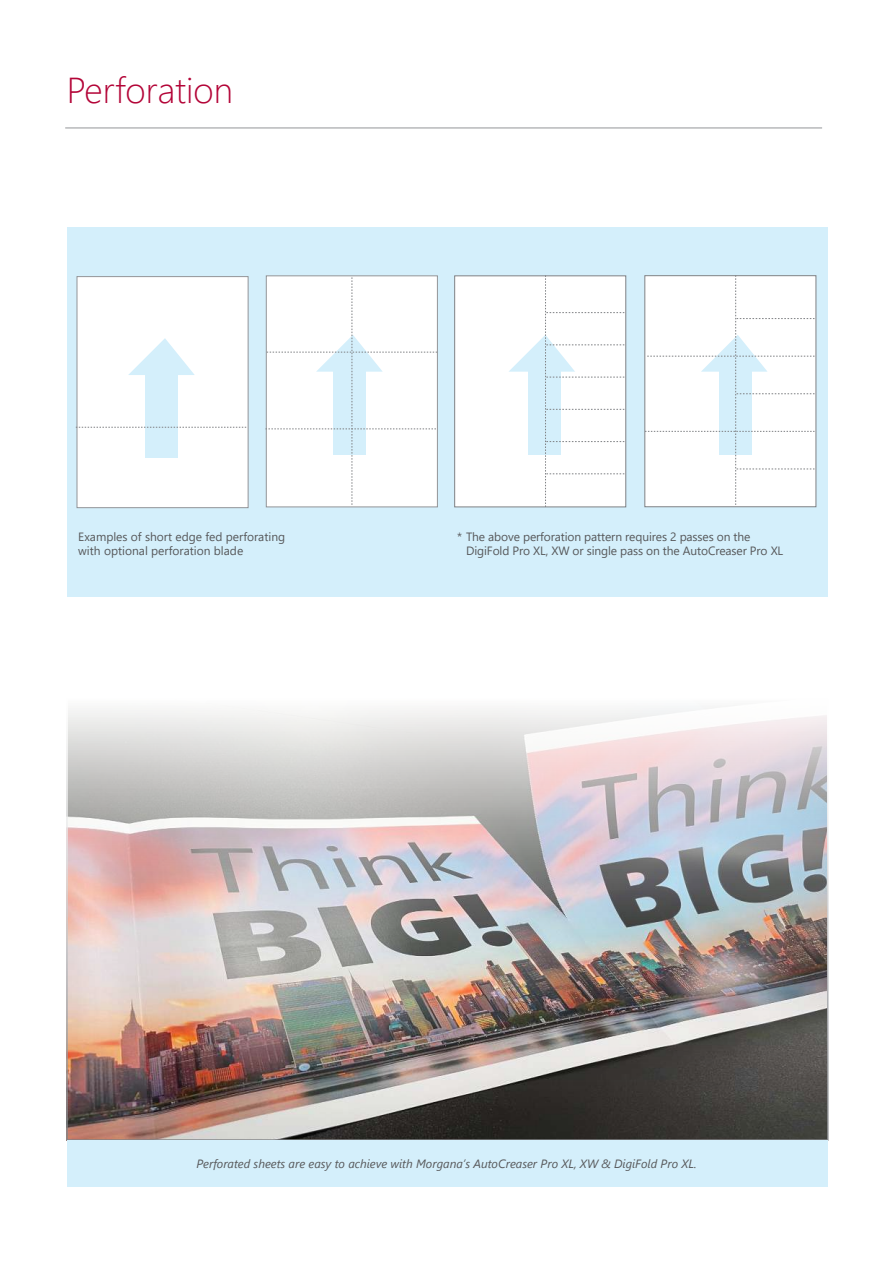
<style>
.page{position:relative;width:893px;height:1263px;background:#fff}
.page>*{position:absolute;margin:0;border:0;box-sizing:border-box;transform-origin:0 0}
.t1{font:300 36px "Segoe UI";color:#b30437}
.t2{font:12px/14.4px "Segoe UI";letter-spacing:-.01em;color:#57585a}
.t3{font:italic 12px "Segoe UI";color:#57585a}
</style>
<div class="page">
<hr style="left:65px;top:128px;width:757px;height:1px;background:#939598">
<div style="left:67px;top:227px;width:761px;height:370px;background:#d4effb"></div>
<svg style="left:266px;top:275px;width:172px;height:232px"></svg>
<div style="left:77px;top:276px;width:172px;height:232px;background:#fff;border:1px solid #939598"></div>
<div style="left:454px;top:275px;width:172px;height:232px;background:#fff;border:1px solid #808285"></div>
<svg style="left:644px;top:275px;width:172px;height:232px"></svg>
<div style="left:146px;top:372px;width:32px;height:86px;background:#d4effb"></div>
<svg style="left:128px;top:338px;width:67px;height:37px"></svg>
<svg style="left:76px;top:427px;width:170px;height:1px"></svg>
<svg style="left:265px;top:277px;width:172px;height:228px;background:#f8fbfc"></svg>
<svg style="left:508px;top:275px;width:116px;height:232px"></svg>
<svg style="left:645px;top:275px;width:169px;height:230px;background:#f8fbfc"></svg>
<img style="left:69px;top:706px;width:756px;height:432px">
<div style="left:67px;top:1140px;width:761px;height:46px;background:#d4effb"></div>
<h1 class="t1" style="left:67px;top:56px;width:167px">Perforation</h1>
<p class="t2" style="left:78px;top:528px;width:208px">Examples of short edge fed perforating with optional perforation blade</p>
<p class="t2" style="left:466px;top:528px;width:319px;text-indent:-9px">* The above perforation pattern requires 2 passes on the<br>DigiFold Pro XL, XW or single pass on the AutoCreaser Pro XL</p>
<p class="t3" style="left:196px;top:1152px;width:502px">Perforated sheets are easy to achieve with Morgana’s AutoCreaser Pro XL, XW &amp; DigiFold Pro XL.</p>
</div>
